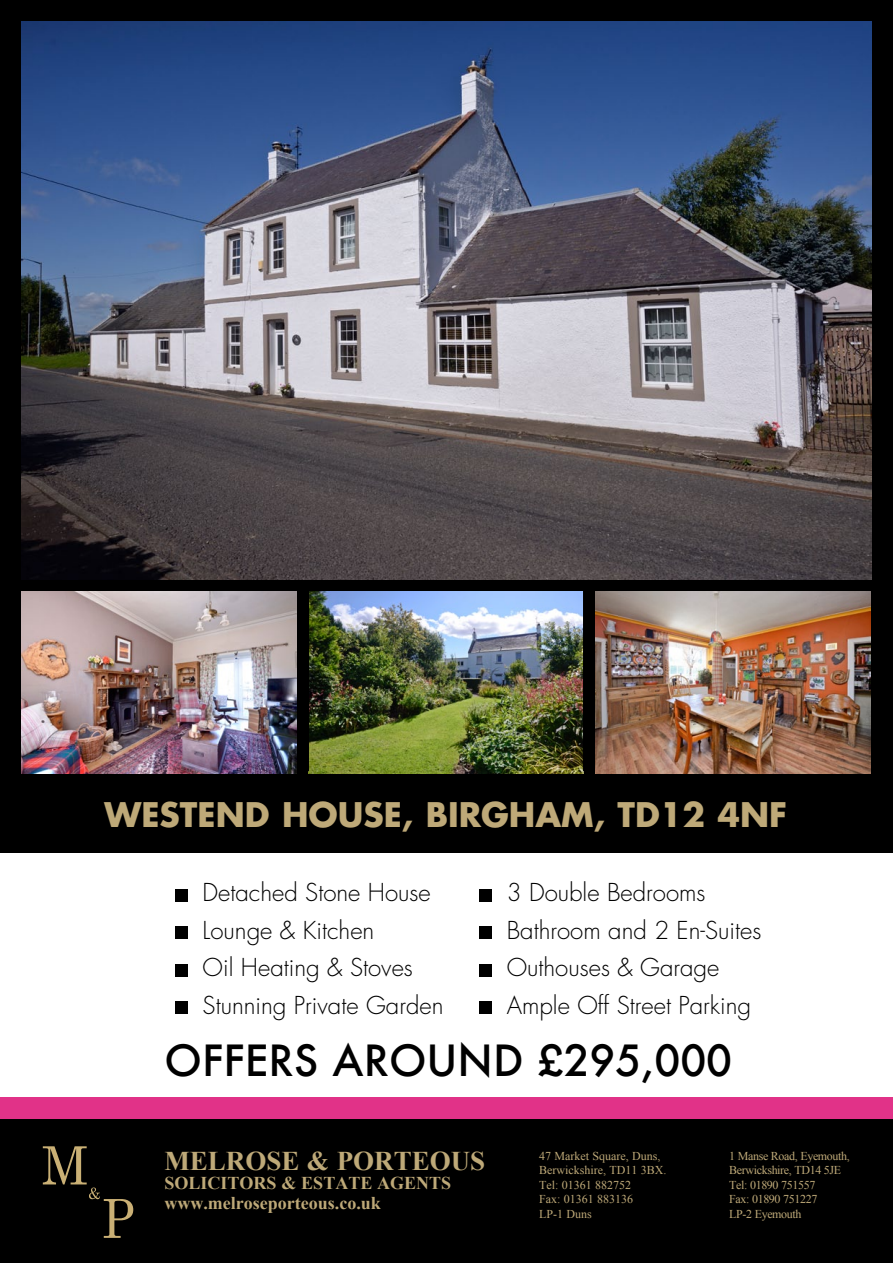
<style>
.page{position:relative;width:893px;height:1263px;background:#fff}
.page>*{position:absolute;margin:0;border:0;box-sizing:border-box;transform-origin:0 0}
.price{font:500 42px "Futura";color:#000}
.address{font:700 33px "Futura";color:#bea978}
.t1{font:700 27px "Times New Roman";color:#bea978}
.bullets{font:300 24px "Futura";color:#000}
.t2{font:700 18px "Times New Roman";color:#bea978}
.t3{font:12px "Times New Roman";letter-spacing:-.03em;color:#bea978}
.t4{font:12px "Times New Roman";color:#bea978}
</style>
<div class="page">
<div style="left:0;top:0;width:893px;height:852px;background:#000"></div>
<img style="left:22px;top:21px;width:849px;height:559px">
<img style="left:22px;top:591px;width:275px;height:183px">
<img style="left:308px;top:591px;width:275px;height:183px">
<img style="left:596px;top:591px;width:275px;height:183px">
<hr style="left:308px;top:589px;width:1px;height:182px;background:#000">
<div style="left:0;top:1118px;width:893px;height:145px;background:#000"></div>
<div style="left:0;top:1097px;width:893px;height:21px;background:#e13288"></div>
<div style="left:175px;top:889px;width:13px;height:12px;background:#000"></div>
<div style="left:175px;top:926px;width:13px;height:13px;background:#000"></div>
<div style="left:175px;top:964px;width:13px;height:12px;background:#000"></div>
<div style="left:175px;top:1001px;width:13px;height:13px;background:#000"></div>
<div style="left:479px;top:889px;width:13px;height:12px;background:#000"></div>
<div style="left:479px;top:926px;width:13px;height:13px;background:#000"></div>
<div style="left:479px;top:964px;width:13px;height:12px;background:#000"></div>
<div style="left:479px;top:1001px;width:13px;height:13px;background:#000"></div>
<svg style="left:43px;top:1146px;width:90px;height:92px"></svg>
<div style="left:77px;top:1194px;width:11px;height:58px;background:#000"></div>
<div style="left:32px;top:1192px;width:51px;height:9px;background:#000"></div>
<p class="address" style="left:105px;top:791px;width:684px">WESTEND HOUSE, BIRGHAM, TD12 4NF</p>
<p class="bullets" style="left:203px;top:877px;width:230px">Detached Stone House</p>
<p class="bullets" style="left:203px;top:915px;width:173px">Lounge &amp; Kitchen</p>
<p class="bullets" style="left:203px;top:952px;width:212px">Oil Heating &amp; Stoves</p>
<p class="bullets" style="left:203px;top:990px;width:242px">Stunning Private Garden</p>
<p class="bullets" style="left:507px;top:877px;width:200px">3 Double Bedrooms</p>
<p class="bullets" style="left:507px;top:915px;width:256px">Bathroom and 2 En-Suites</p>
<p class="bullets" style="left:507px;top:952px;width:214px">Outhouses &amp; Garage</p>
<p class="bullets" style="left:507px;top:990px;width:246px">Ample Off Street Parking</p>
<p class="price" style="left:165px;top:1031px;width:569px">OFFERS AROUND £295,000</p>
<p class="t1" style="left:164px;top:1145px;width:322px">MELROSE &amp; PORTEOUS</p>
<p class="t2" style="left:164px;top:1173px;width:288px">SOLICITORS &amp; ESTATE AGENTS</p>
<p class="t2" style="left:164px;top:1192px;width:218px">www.melroseporteous.co.uk</p>
<p class="t4" style="left:539px;top:1149px;width:123px">47 Market Square, Duns,</p>
<p class="t4" style="left:539px;top:1163px;width:129px">Berwickshire, TD11 3BX.</p>
<p class="t4" style="left:539px;top:1178px;width:93px">Tel: 01361 882752</p>
<p class="t4" style="left:539px;top:1192px;width:95px">Fax: 01361 883136</p>
<p class="t3" style="left:539px;top:1206px;width:54px">LP-1 Duns</p>
<p class="t3" style="left:729px;top:1149px;width:122px">1 Manse Road, Eyemouth,</p>
<p class="t3" style="left:729px;top:1163px;width:114px">Berwickshire, TD14 5JE</p>
<p class="t3" style="left:729px;top:1178px;width:88px">Tel: 01890 751557</p>
<p class="t3" style="left:729px;top:1192px;width:90px">Fax: 01890 751227</p>
<p class="t3" style="left:729px;top:1206px;width:74px">LP-2 Eyemouth</p>
</div>
